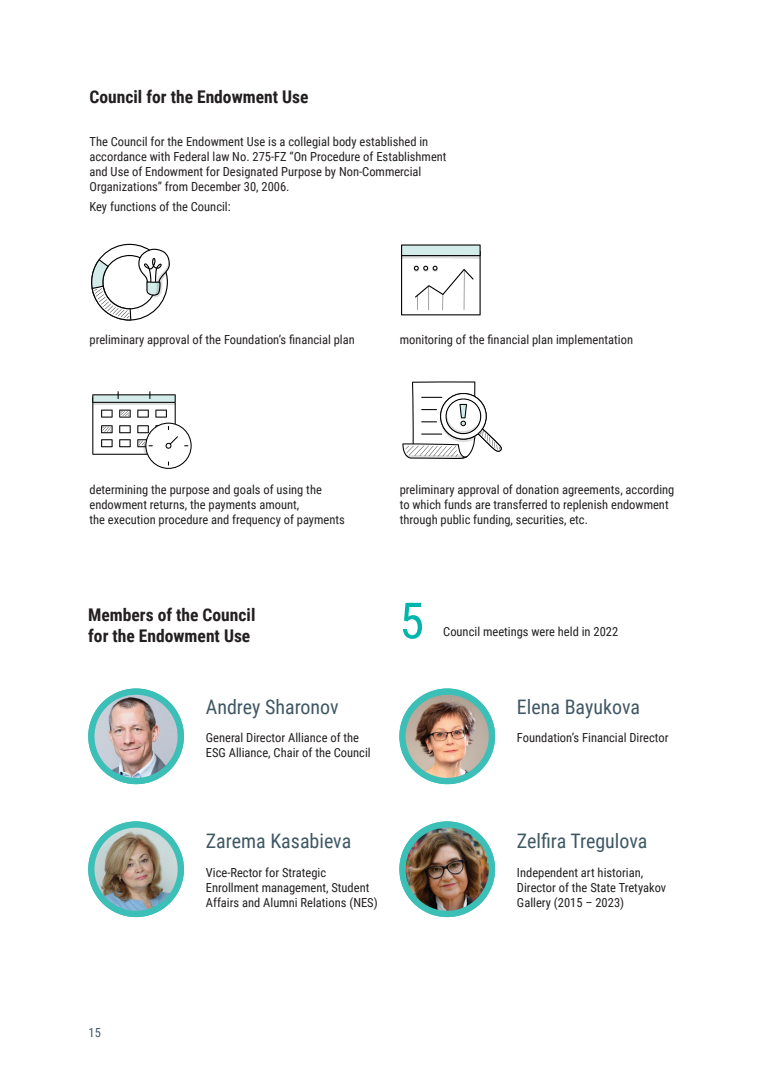
<style>
.page{position:relative;width:780px;height:1088px;background:#fff}
.page>*{position:absolute;margin:0;border:0;box-sizing:border-box;transform-origin:0 0}
.t1{font:50px "Roboto Condensed";color:#00b5ac}
.t2{font:20px "Roboto Condensed";color:#3f5864}
.t3{font:700 17.5px/21px "Roboto Condensed";color:#231f20}
.t4{font:12.5px/15px "Roboto Condensed";color:#231f20}
.t5{font:12.5px "Roboto Condensed";color:#3f5864}
</style>
<div class="page">
<div style="left:88px;top:688px;width:96px;height:96px;background:#3bbfb7;border-radius:50%"></div>
<img style="left:94px;top:695px;width:84px;height:83px;border-radius:42px">
<div style="left:88px;top:821px;width:96px;height:96px;background:#3bbfb7;border-radius:50%"></div>
<img style="left:94px;top:828px;width:84px;height:83px;border-radius:42px">
<div style="left:399px;top:688px;width:96px;height:96px;background:#3bbfb7;border-radius:50%"></div>
<img style="left:405px;top:695px;width:84px;height:83px;border-radius:42px">
<div style="left:399px;top:821px;width:96px;height:96px;background:#3bbfb7;border-radius:50%"></div>
<img style="left:405px;top:828px;width:84px;height:83px;border-radius:42px">
<svg style="left:92px;top:391px;width:100px;height:78px"></svg>
<svg style="left:402px;top:381px;width:99px;height:78px"></svg>
<svg style="left:401px;top:244px;width:79px;height:71px"></svg>
<svg style="left:91px;top:244px;width:79px;height:76px"></svg>
<p class="t3" style="left:89px;top:86px;width:220px">Council for the Endowment Use</p>
<p class="t4" style="left:89px;top:133px;width:358px">The Council for the Endowment Use is a collegial body established in accordance with Federal law No. 275-FZ “On Procedure of Establishment and Use of Endowment for Designated Purpose by Non-Commercial Organizations” from December 30, 2006.</p>
<p class="t4" style="left:89px;top:198px;width:143px">Key functions of the Council:</p>
<p class="t4" style="left:89px;top:331px;width:267px">preliminary approval of the Foundation’s financial plan</p>
<p class="t4" style="left:400px;top:331px;width:235px">monitoring of the financial plan implementation</p>
<p class="t4" style="left:89px;top:481px;width:257px">determining the purpose and goals of using the endowment returns, the payments amount,<br>the execution procedure and frequency of payments</p>
<p class="t4" style="left:400px;top:481px;width:276px">preliminary approval of donation agreements, according to which funds are transferred to replenish endowment through public funding, securities, etc.</p>
<p class="t3" style="left:88px;top:604px;width:169px">Members of the Council for the Endowment Use</p>
<p class="t2" style="left:206px;top:693px;width:134px">Andrey Sharonov</p>
<p class="t4" style="left:206px;top:729px;width:166px">General Director Alliance of the<br>ESG Alliance, Chair of the Council</p>
<p class="t1" style="left:399px;top:585px;width:26px">5</p>
<p class="t4" style="left:443px;top:623px;width:176px">Council meetings were held in 2022</p>
<p class="t2" style="left:517px;top:693px;width:124px">Elena Bayukova</p>
<p class="t4" style="left:517px;top:729px;width:153px">Foundation’s Financial Director</p>
<p class="t2" style="left:206px;top:827px;width:147px">Zarema Kasabieva</p>
<p class="t2" style="left:517px;top:827px;width:132px">Zelfira Tregulova</p>
<p class="t5" style="left:89px;top:1024px;width:14px">15</p>
<p class="t4" style="left:206px;top:865px;width:173px">Vice-Rector for Strategic<br>Enrollment management, Student<br>Affairs and Alumni Relations (NES)</p>
<p class="t4" style="left:517px;top:865px;width:151px">Independent art historian,<br>Director of the State Tretyakov<br>Gallery (2015 – 2023)</p>
</div>
